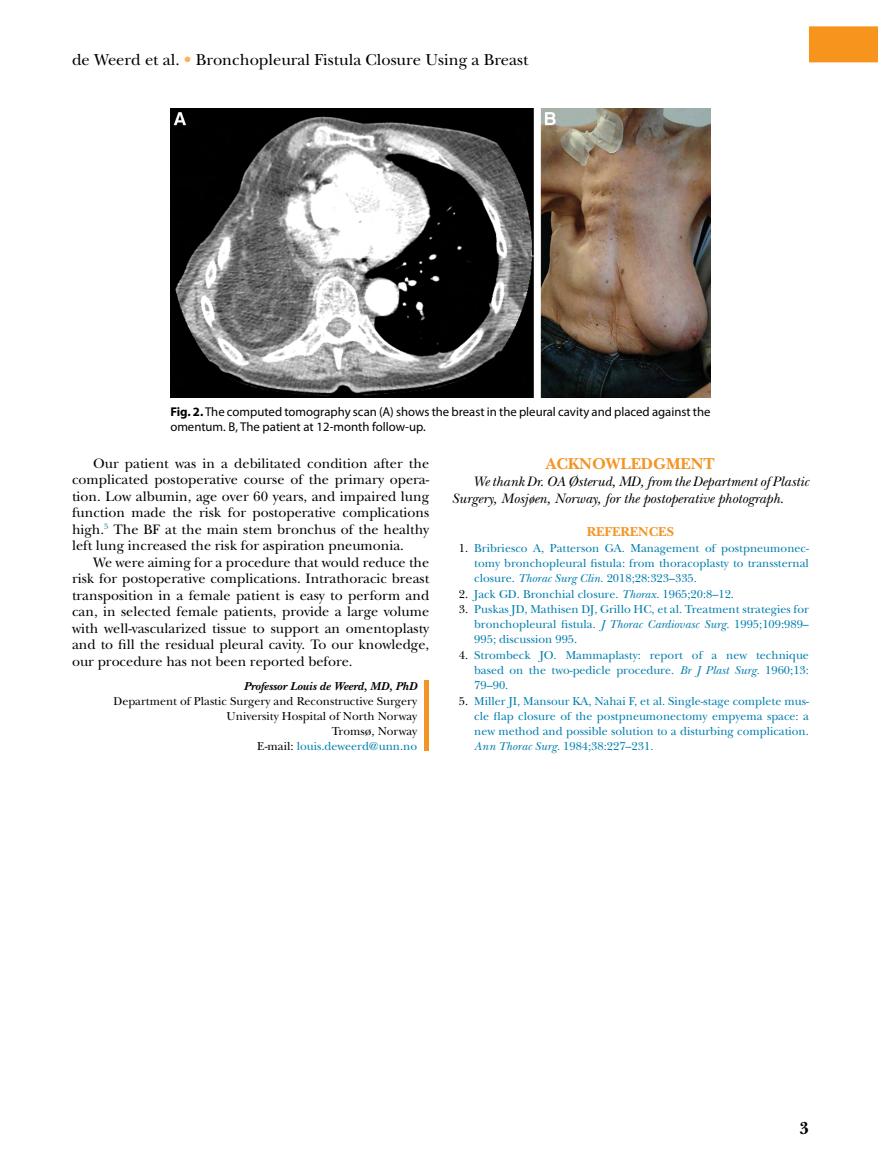
<style>
.page{position:relative;width:878px;height:1175px;background:#fff}
.page>*{position:absolute;margin:0;border:0;box-sizing:border-box;transform-origin:0 0}
.t1{font:700 18px "New Baskerville Std";color:#000}
.t2{font:16.5px "New Baskerville Std";color:#000}
.t3{font:700 16.5px "New Baskerville Std";color:#f39424}
.t4{font:14.25px/16.5px "New Baskerville Std";color:#000;text-align:justify}
.t5{font:italic 14.25px/16.8px "New Baskerville Std";color:#000}
.t6{font:700 13.5px "New Baskerville Std";color:#f39424}
.t7{font:12.75px/15px "Myriad Pro";color:#000}
.t8{font:12px/15.3px "New Baskerville Std";color:#017eac;text-align:justify}
.t9{font:12px/15px "New Baskerville Std";color:#000;text-align:right}
.t10{font:italic 700 12px "New Baskerville Std";color:#000}
.s1{color:#fbb161}
.s2{font-weight:700}
.s3{color:#017eac}
.s4{color:#000}
.s5{font-style:italic}
</style>
<div class="page">
<div style="left:808px;top:26px;width:70px;height:36px;background:#f7941e"></div>
<div style="left:424px;top:680px;width:5px;height:15px;background:#f39424"></div>
<div style="left:424px;top:689px;width:5px;height:17px;background:#f39424"></div>
<div style="left:424px;top:704px;width:5px;height:17px;background:#f39424"></div>
<div style="left:424px;top:719px;width:5px;height:17px;background:#f39424"></div>
<div style="left:424px;top:734px;width:5px;height:17px;background:#f39424"></div>
<img style="left:170px;top:108px;width:540px;height:289px">
<h2 class="t2" style="left:72px;top:50px;width:458px">de Weerd et al. <span class="s1">•</span> Bronchopleural Fistula Closure Using a Breast</h2>
<p class="t7" style="left:170px;top:404px;width:542px"><span class="s2">Fig. 2.</span> The computed tomography scan (A) shows the breast in the pleural cavity and placed against the omentum. B, The patient at 12-month follow-up.</p>
<p class="t4" style="left:72px;top:455px;width:359px;text-indent:21px">Our patient was in a debilitated condition after the complicated postoperative course of the primary opera&shy;tion. Low albumin, age over 60 years, and impaired lung function made the risk for postoperative complications high.<sup>5</sup> The BF at the main stem bronchus of the healthy left lung increased the risk for aspiration pneumonia.</p>
<p class="t4" style="left:72px;top:554px;width:359px;text-indent:21px">We were aiming for a procedure that would reduce the risk for postoperative complications. Intrathoracic breast transposition in a female patient is easy to perform and can, in selected female patients, provide a large volume with well-vascularized tissue to support an omentoplasty and to fill the residual pleural cavity. To our knowledge, our procedure has not been reported before.</p>
<p class="t10" style="left:244px;top:679px;width:175px">Professor Louis de Weerd, MD, PhD</p>
<p class="t9" style="left:113px;top:693px;width:305px">Department of Plastic Surgery and Reconstructive Surgery University Hospital of North Norway<br>Tromsø, Norway<br>E-mail: <span class="s3">louis.deweerd@unn.no</span></p>
<h2 class="t3" style="left:546px;top:454px;width:170px">ACKNOWLEDGMENT</h2>
<p class="t5" style="left:451px;top:473px;width:359px;text-indent:21px">We thank Dr. OA Østerud, MD, from the Department of Plastic<br>Surgery, Mosjøen, Norway, for the postoperative photograph.</p>
<p class="t6" style="left:586px;top:524px;width:89px">REFERENCES</p>
<p class="t8" style="left:474px;top:540px;width:336px;text-indent:-15px"><span class="s4">1.</span> Bribriesco A, Patterson GA. Management of postpneumonec&shy;tomy bronchopleural fistula: from thoracoplasty to transsternal closure. <span class="s5">Thorac Surg Clin.</span> 2018;28:323–335.</p>
<p class="t8" style="left:459px;top:586px;width:277px"><span class="s4">2.</span> Jack GD. Bronchial closure. <span class="s5">Thorax.</span> 1965;20:8–12.</p>
<p class="t8" style="left:474px;top:601px;width:336px;text-indent:-15px"><span class="s4">3.</span> Puskas JD, Mathisen DJ, Grillo HC, et al. Treatment strategies for bronchopleural fistula. <span class="s5">J Thorac Cardiovasc Surg.</span> 1995;109:989– 995; discussion 995.</p>
<p class="t8" style="left:474px;top:647px;width:336px;text-indent:-15px"><span class="s4">4.</span> Strombeck JO. Mammaplasty: report of a new technique based on the two-pedicle procedure. <span class="s5">Br J Plast Surg.</span> 1960;13:<br>79–90.</p>
<p class="t8" style="left:474px;top:693px;width:336px;text-indent:-15px"><span class="s4">5.</span> Miller JI, Mansour KA, Nahai F, et al. Single-stage complete mus&shy;cle flap closure of the postpneumonectomy empyema space: a new method and possible solution to a disturbing complication.<br><span class="s5">Ann Thorac Surg.</span> 1984;38:227–231.</p>
<h1 class="t1" style="left:799px;top:1118px;width:11px">3</h1>
</div>
